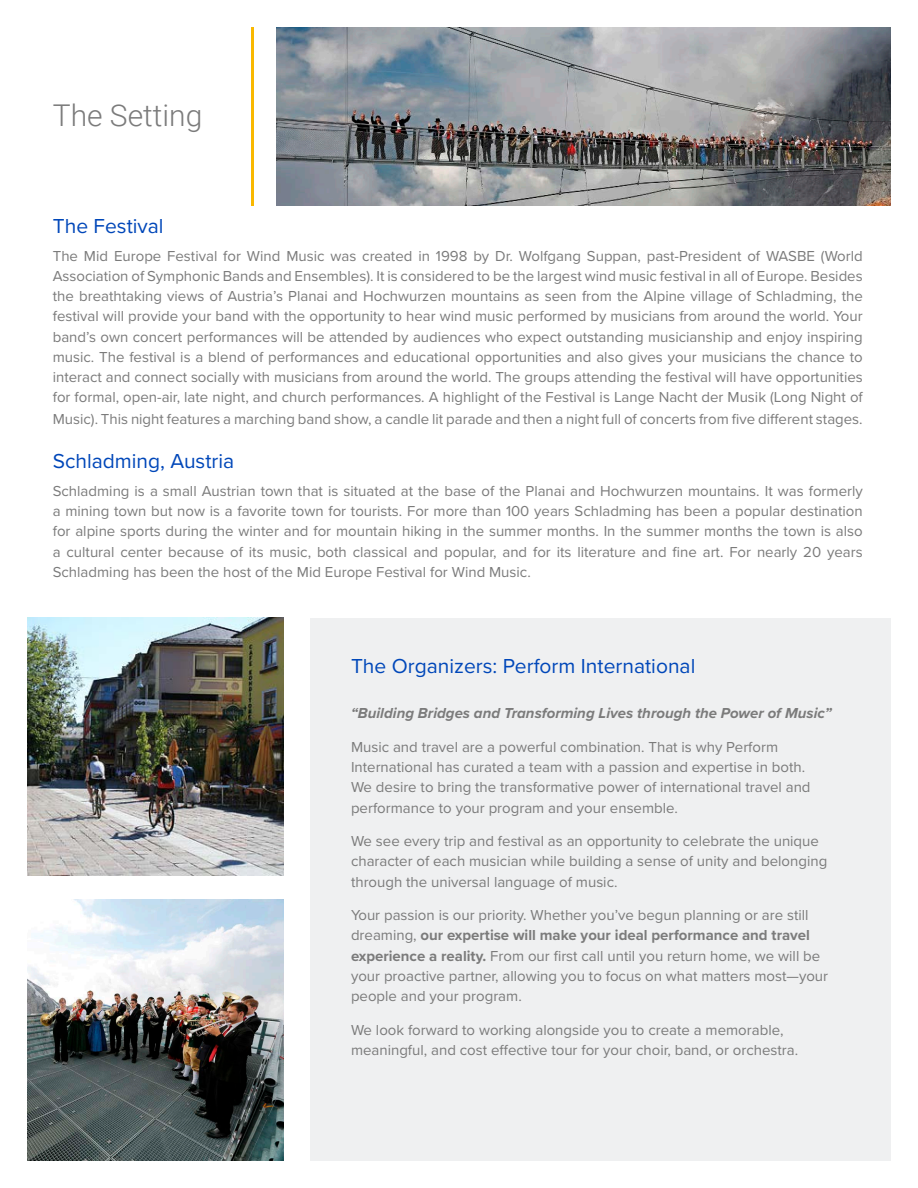
<style>
.page{position:relative;width:918px;height:1188px;background:#fff}
.page>*{position:absolute;margin:0;border:0;box-sizing:border-box;transform-origin:0 0}
.t1{font:300 30px "Roboto";color:#7b7b7b}
.t2{font:21px "Proxima Nova";color:#0047b9}
.t3{font:15px/20.2px "Proxima Nova";color:#7b7b7b}
.t4{font:italic 700 15px "Proxima Nova";color:#7b7b7b}
.s1{font-weight:700}
</style>
<div class="page">
<div style="left:311px;top:618px;width:580px;height:543px;background:#eff0f1"></div>
<hr style="left:251px;top:27px;width:2px;height:178px;background:#f9b800">
<img style="left:276px;top:27px;width:615px;height:178px">
<img style="left:27px;top:900px;width:257px;height:261px">
<img style="left:27px;top:618px;width:256px;height:258px">
<h1 class="t1" style="left:53px;top:103px;width:151px">The Setting</h1>
<h2 class="t2" style="left:53px;top:217px;width:112px">The Festival</h2>
<p class="t3" style="left:53px;top:246px;width:812px;text-align:justify">The Mid Europe Festival for Wind Music was created in 1998 by Dr. Wolfgang Suppan, past-President of WASBE (World Association of Symphonic Bands and Ensembles). It is considered to be the largest wind music festival in all of Europe. Besides the breathtaking views of Austria’s Planai and Hochwurzen mountains as seen from the Alpine village of Schladming, the festival will provide your band with the opportunity to hear wind music performed by musicians from around the world. Your band’s own concert performances will be attended by audiences who expect outstanding musicianship and enjoy inspiring music. The festival is a blend of performances and educational opportunities and also gives your musicians the chance to interact and connect socially with musicians from around the world. The groups attending the festival will have opportunities for formal, open-air, late night, and church performances. A highlight of the Festival is Lange Nacht der Musik (Long Night of Music). This night features a marching band show, a candle lit parade and then a night full of concerts from five different stages.</p>
<h2 class="t2" style="left:53px;top:452px;width:183px">Schladming, Austria</h2>
<p class="t3" style="left:53px;top:482px;width:812px;text-align:justify">Schladming is a small Austrian town that is situated at the base of the Planai and Hochwurzen mountains. It was formerly a mining town but now is a favorite town for tourists. For more than 100 years Schladming has been a popular destination for alpine sports during the winter and for mountain hiking in the summer months. In the summer months the town is also a cultural center because of its music, both classical and popular, and for its literature and fine art. For nearly 20 years Schladming has been the host of the Mid Europe Festival for Wind Music.</p>
<h2 class="t2" style="left:351px;top:657px;width:346px">The Organizers: Perform International</h2>
<p class="t4" style="left:351px;top:707px;width:482px">“Building Bridges and Transforming Lives through the Power of Music”</p>
<p class="t3" style="left:351px;top:738px;width:461px">Music and travel are a powerful combination. That is why Perform International has curated a team with a passion and expertise in both.<br>We desire to bring the transformative power of international travel and performance to your program and your ensemble.</p>
<p class="t3" style="left:351px;top:832px;width:478px">We see every trip and festival as an opportunity to celebrate the unique character of each musician while building a sense of unity and belonging through the universal language of music.</p>
<p class="t3" style="left:351px;top:906px;width:479px">Your passion is our priority. Whether you’ve begun planning or are still dreaming, <span class="s1">our expertise will make your ideal performance and travel experience a reality.</span> From our first call until you return home, we will be your proactive partner, allowing you to focus on what matters most—your people and your program.</p>
<p class="t3" style="left:351px;top:1020px;width:449px">We look forward to working alongside you to create a memorable, meaningful, and cost effective tour for your choir, band, or orchestra.</p>
</div>
